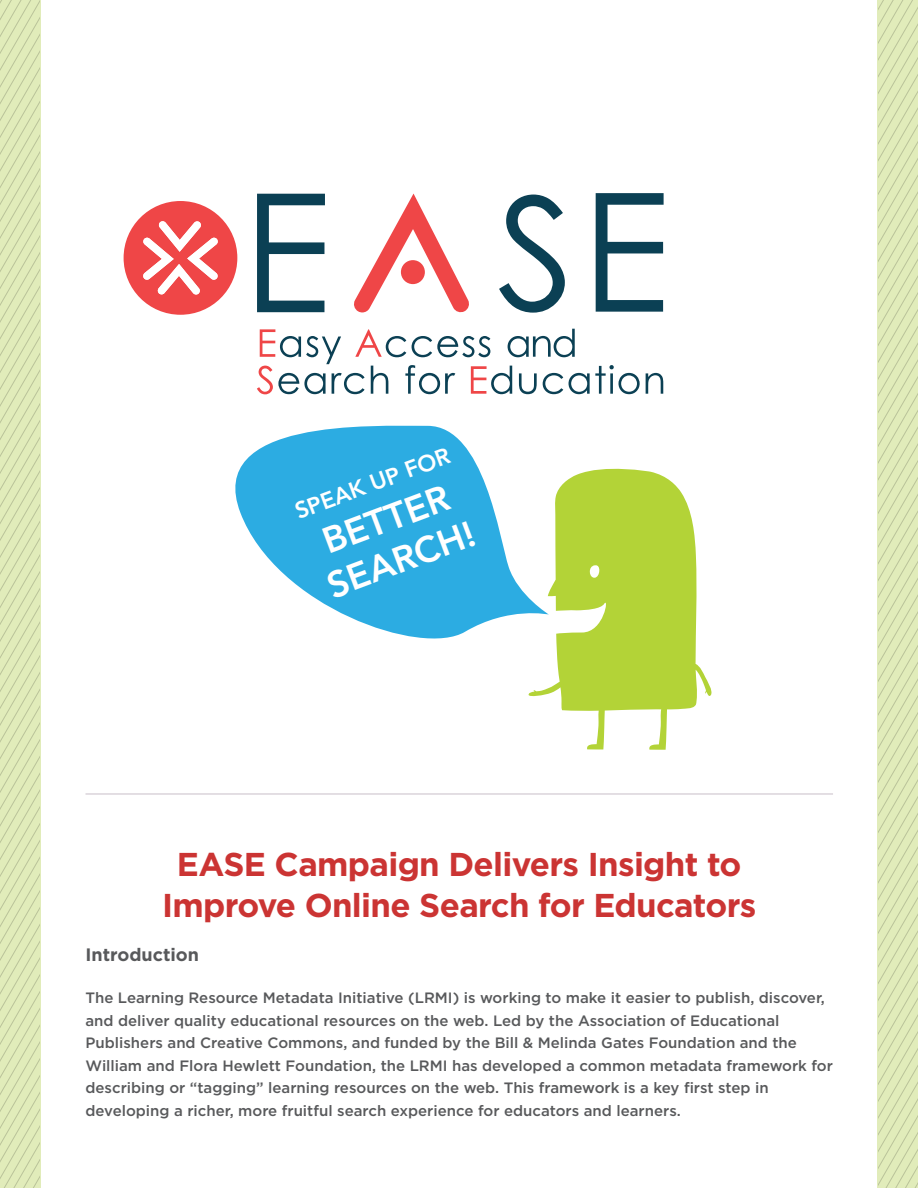
<style>
.page{position:relative;width:918px;height:1188px;background:#fff}
.page>*{position:absolute;margin:0;border:0;box-sizing:border-box;transform-origin:0 0}
.t1{font:800 36.3px/43px "Avenir";color:#fff;text-align:center}
.t2{font:700 33px/41.2px "Gotham";letter-spacing:-.02em;color:#cb3433;text-align:center}
.t3{font:800 22.8px "Avenir";color:#fff}
.Subhead{font:700 18px "Gotham";color:#58595b}
.Body_Copy{font:500 15px/22.5px "Gotham";color:#58595b}
</style>
<div class="page">
<svg style="left:0;top:0;width:40px;height:1188px;background:#dce7b6"></svg>
<svg style="left:878px;top:0;width:40px;height:1188px;background:#dce7b6"></svg>
<div style="left:124px;top:201px;width:113px;height:114px;background:#ef4647;border-radius:50%"></div>
<svg style="left:143px;top:221px;width:75px;height:74px"></svg>
<svg style="left:257px;top:194px;width:68px;height:118px"></svg>
<svg style="left:499px;top:195px;width:66px;height:118px"></svg>
<svg style="left:596px;top:193px;width:68px;height:119px"></svg>
<svg style="left:354px;top:194px;width:115px;height:119px"></svg>
<svg style="left:646px;top:373px;width:17px;height:21px"></svg>
<svg style="left:257px;top:329px;width:383px;height:65px"></svg>
<svg style="left:528px;top:468px;width:184px;height:282px;fill:#b3d337"></svg>
<svg style="left:235px;top:425px;width:314px;height:233px;fill:#2cace2"></svg>
<hr style="left:86px;top:793px;width:747px;height:2px;background:#dad4da">
<p class="t3" style="left:291px;top:500px;width:165px;rotate:-21deg">SPEAK UP FOR</p>
<p class="t1" style="left:306px;top:527px;width:156px;rotate:-21deg">BETTER<br>SEARCH!</p>
<p class="t2" style="left:162px;top:844px;width:596px">EASE Campaign Delivers Insight to<br>Improve Online Search for Educators</p>
<p class="Subhead" style="left:86px;top:942px;width:115px">Introduction</p>
<p class="Body_Copy" style="left:86px;top:987px;width:749px">The Learning Resource Metadata Initiative (LRMI) is working to make it easier to publish, discover, and deliver quality educational resources on the web. Led by the Association of Educational Publishers and Creative Commons, and funded by the Bill &amp; Melinda Gates Foundation and the William and Flora Hewlett Foundation, the LRMI has developed a common metadata framework for describing or “tagging” learning resources on the web. This framework is a key first step in developing a richer, more fruitful search experience for educators and learners.</p>
</div>
